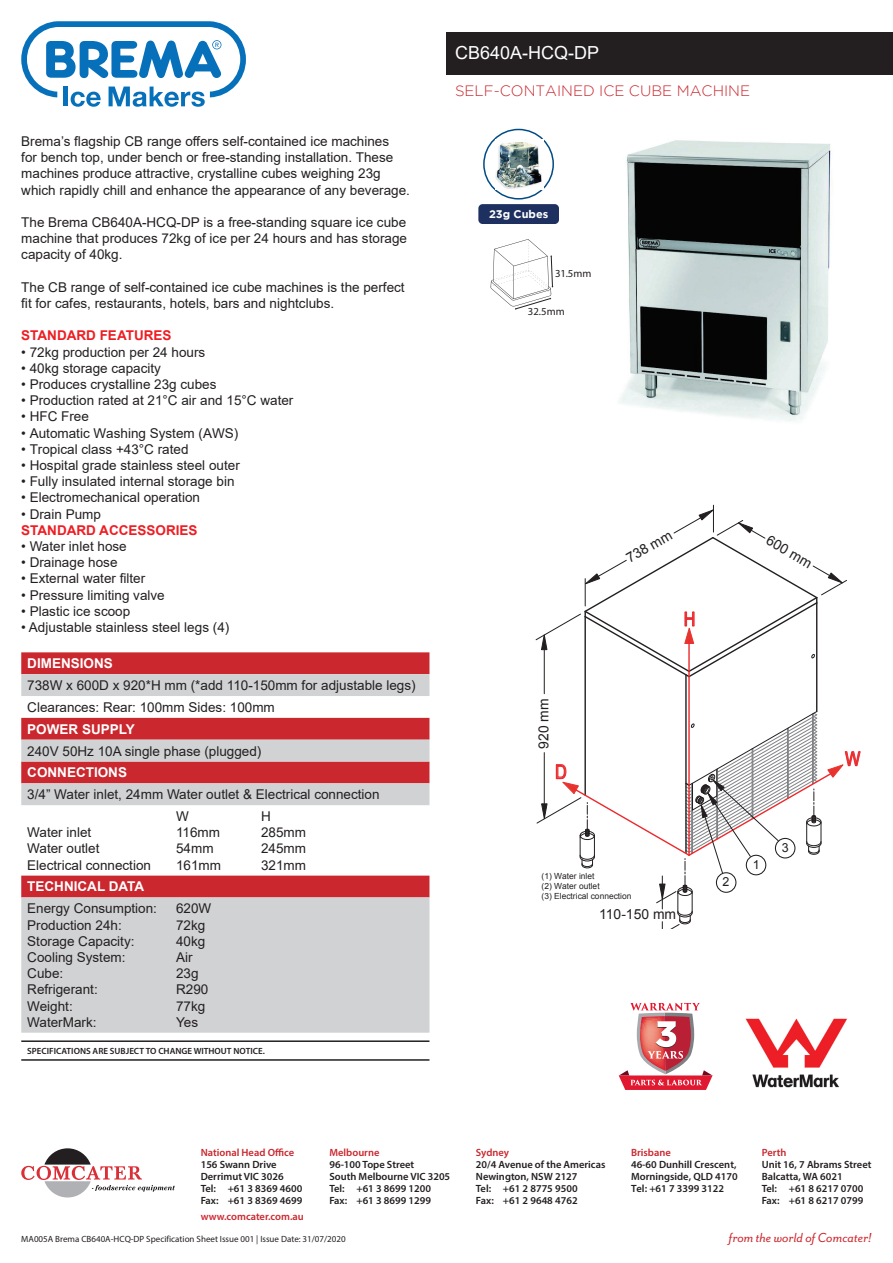
<style>
.page{position:relative;width:893px;height:1263px;background:#fff}
.page>*{position:absolute;margin:0;border:0;box-sizing:border-box;transform-origin:0 0}
.t1{font:19.65px "Arial Narrow";color:#ec2a2d}
.t2{font:18px "Arial";color:#fff}
.t3{font:300 15px "Gotham";color:#ca272e}
.t4{font:italic 15px "Mr Eaves San OT";color:#ca272e}
.t5{font:13.95px "Arial";color:#231f20}
.t6{font:13.5px/16.2px "Arial";color:#231f20}
.t7{font:700 13.5px "Arial";color:#fff}
.t8{font:700 13.5px "Arial";color:#ee1d23}
.t9{font:12.45px "Arial";color:#231f20}
.t10{font:700 11.1px "Gotham";color:#fff}
.t11{font:10.8px "Myriad Pro";color:#231f20}
.t12{font:600 10.5px/12px "Myriad Pro";color:#231f20}
.t13{font:600 10.5px "Myriad Pro";color:#ca272e}
.t14{font:9px "Myriad Pro";color:#231f20}
.t15{font:600 9px "Myriad Pro";color:#231f20}
.t16{font:8.4px/10.1px "Arial";color:#231f20}
</style>
<div class="page">
<svg style="left:21px;top:1148px;width:154px;height:49px"></svg>
<img style="left:619px;top:140px;width:212px;height:281px">
<div style="left:478px;top:204px;width:81px;height:20px;background:#1d305f;border-radius:4px"></div>
<svg style="left:21px;top:21px;width:225px;height:86px"></svg>
<div style="left:446px;top:32px;width:447px;height:42px;background:#231f20"></div>
<div style="left:21px;top:652px;width:408px;height:22px;background:#ca272e"></div>
<svg style="left:21px;top:674px;width:408px;height:359px;fill:#d1d2d4"></svg>
<hr style="left:21px;top:1040px;width:408px;height:2px;background:#231f20">
<hr style="left:21px;top:1059px;width:408px;height:2px;background:#231f20">
<img style="left:745px;top:1018px;width:102px;height:70px">
<div style="left:483px;top:129px;width:71px;height:71px;border:2px solid #004b84;border-radius:50%"></div>
<svg style="left:619px;top:1003px;width:94px;height:87px"></svg>
<img style="left:496px;top:139px;width:48px;height:51px">
<hr style="left:685px;top:675px;width:2px;height:178px;background:#231f20">
<hr style="left:584px;top:617px;width:2px;height:178px;background:#231f20">
<hr style="left:816px;top:603px;width:1px;height:108px;background:#231f20">
<hr style="left:544px;top:646px;width:1px;height:48px;background:#231f20">
<svg style="left:536px;top:505px;width:311px;height:173px"></svg>
<hr style="left:688px;top:640px;width:2px;height:159px;background:#ec2a2d">
<svg style="left:536px;top:710px;width:324px;height:218px"></svg>
<svg style="left:491px;top:239px;width:62px;height:71px"></svg>
<p class="t6" style="left:21px;top:133px;width:390px">Brema’s flagship CB range offers self-contained ice machines<br>for bench top, under bench or free-standing installation. These machines produce attractive, crystalline cubes weighing 23g which rapidly chill and enhance the appearance of any beverage.</p>
<p class="t6" style="left:21px;top:214px;width:387px;text-align:justify">The Brema CB640A-HCQ-DP is a free-standing square ice cube machine that produces 72kg of ice per 24 hours and has storage capacity of 40kg.</p>
<p class="t6" style="left:21px;top:279px;width:385px">The CB range of self-contained ice cube machines is the perfect fit for cafes, restaurants, hotels, bars and nightclubs.</p>
<p class="t8" style="left:21px;top:326px;width:152px">STANDARD FEATURES</p>
<p class="t6" style="left:21px;top:344px;width:186px">• 72kg production per 24 hours</p>
<p class="t6" style="left:21px;top:360px;width:141px">• 40kg storage capacity</p>
<p class="t6" style="left:21px;top:376px;width:197px">• Produces crystalline 23g cubes</p>
<p class="t6" style="left:21px;top:392px;width:274px">• Production rated at 21°C air and 15°C water</p>
<p class="t6" style="left:21px;top:408px;width:69px">• HFC Free</p>
<p class="t6" style="left:21px;top:425px;width:219px">• Automatic Washing System (AWS)</p>
<p class="t6" style="left:21px;top:441px;width:169px">• Tropical class +43°C rated</p>
<p class="t6" style="left:21px;top:457px;width:220px">• Hospital grade stainless steel outer</p>
<p class="t6" style="left:21px;top:473px;width:215px">• Fully insulated internal storage bin</p>
<p class="t6" style="left:21px;top:489px;width:180px">• Electromechanical operation</p>
<p class="t6" style="left:21px;top:506px;width:81px">• Drain Pump</p>
<p class="t8" style="left:21px;top:520px;width:178px">STANDARD ACCESSORIES</p>
<p class="t6" style="left:21px;top:538px;width:107px">• Water inlet hose</p>
<p class="t6" style="left:21px;top:554px;width:98px">• Drainage hose</p>
<p class="t6" style="left:21px;top:570px;width:126px">• External water filter</p>
<p class="t6" style="left:21px;top:587px;width:145px">• Pressure limiting valve</p>
<p class="t6" style="left:21px;top:603px;width:111px">• Plastic ice scoop</p>
<p class="t6" style="left:21px;top:619px;width:210px">• Adjustable stainless steel legs (4)</p>
<p class="t7" style="left:27px;top:654px;width:87px">DIMENSIONS</p>
<p class="t6" style="left:27px;top:674px;width:390px;line-height:21.9px">738W x 600D x 920*H mm (*add 110-150mm for adjustable legs)<br>Clearances: Rear: 100mm Sides: 100mm</p>
<p class="t7" style="left:27px;top:719px;width:109px">POWER SUPPLY</p>
<p class="t6" style="left:27px;top:743px;width:236px">240V 50Hz 10A single phase (plugged)</p>
<p class="t7" style="left:27px;top:763px;width:101px">CONNECTIONS</p>
<p class="t6" style="left:176px;top:783px;width:205px;line-height:21.9px;text-indent:-149px">3/4” Water inlet, 24mm Water outlet &amp; Electrical connection<br>W</p>
<p class="t6" style="left:261px;top:808px;width:11px">H</p>
<p class="t6" style="left:27px;top:824px;width:66px">Water inlet</p>
<p class="t6" style="left:176px;top:824px;width:46px">116mm</p>
<p class="t6" style="left:261px;top:824px;width:47px">285mm</p>
<p class="t6" style="left:27px;top:840px;width:74px">Water outlet</p>
<p class="t6" style="left:176px;top:840px;width:39px">54mm</p>
<p class="t6" style="left:261px;top:840px;width:47px">245mm</p>
<p class="t6" style="left:27px;top:857px;width:125px">Electrical connection</p>
<p class="t6" style="left:176px;top:857px;width:47px">161mm</p>
<p class="t6" style="left:261px;top:857px;width:47px">321mm</p>
<p class="t7" style="left:27px;top:877px;width:118px">TECHNICAL DATA</p>
<p class="t6" style="left:27px;top:900px;width:131px">Energy Consumption:</p>
<p class="t6" style="left:176px;top:900px;width:37px">620W</p>
<p class="t6" style="left:27px;top:916px;width:96px">Production 24h:</p>
<p class="t6" style="left:176px;top:916px;width:31px">72kg</p>
<p class="t6" style="left:27px;top:933px;width:109px">Storage Capacity:</p>
<p class="t6" style="left:176px;top:933px;width:31px">40kg</p>
<p class="t6" style="left:27px;top:949px;width:100px">Cooling System:</p>
<p class="t6" style="left:176px;top:949px;width:18px">Air</p>
<p class="t6" style="left:27px;top:965px;width:38px">Cube:</p>
<p class="t6" style="left:176px;top:965px;width:24px">23g</p>
<p class="t6" style="left:27px;top:981px;width:72px">Refrigerant:</p>
<p class="t6" style="left:176px;top:981px;width:34px">R290</p>
<p class="t6" style="left:27px;top:997px;width:47px">Weight:</p>
<p class="t6" style="left:176px;top:997px;width:31px">77kg</p>
<p class="t6" style="left:27px;top:1014px;width:71px">WaterMark:</p>
<p class="t6" style="left:176px;top:1014px;width:24px">Yes</p>
<p class="t15" style="left:27px;top:1045px;width:239px">SPECIFICATIONS ARE SUBJECT TO CHANGE WITHOUT NOTICE.</p>
<h2 class="t2" style="left:455px;top:40px;width:146px">CB640A-HCQ-DP</h2>
<p class="t3" style="left:455px;top:83px;width:297px">SELF-CONTAINED ICE CUBE MACHINE</p>
<p class="t10" style="left:489px;top:208px;width:61px">23g Cubes</p>
<p class="t11" style="left:555px;top:267px;width:38px">31.5mm</p>
<p class="t11" style="left:528px;top:304px;width:38px">32.5mm</p>
<p class="t5" style="left:623px;top:551px;width:52px;rotate:-30deg">738 mm</p>
<p class="t5" style="left:772px;top:531px;width:52px;rotate:30deg">600 mm</p>
<h1 class="t1" style="left:684px;top:605px;width:13px">H</h1>
<p class="t5" style="left:535px;top:749px;width:52px;rotate:-90deg">920 mm</p>
<h1 class="t1" style="left:555px;top:757px;width:13px">D</h1>
<p class="t16" style="left:542px;top:871px;width:91px">(1) Water inlet<br>(2) Water outlet<br>(3) Electrical connection</p>
<p class="t9" style="left:722px;top:874px;width:8px">2</p>
<p class="t5" style="left:599px;top:905px;width:78px">110-150 mm</p>
<p class="t9" style="left:753px;top:857px;width:8px">1</p>
<p class="t9" style="left:782px;top:840px;width:8px">3</p>
<h1 class="t1" style="left:845px;top:744px;width:17px">W</h1>
<p class="t13" style="left:201px;top:1146px;width:95px">National Head Office</p>
<p class="t12" style="left:201px;top:1158px;width:103px">156 Swann Drive<br>Derrimut VIC 3026<br>Tel: +61 3 8369 4600<br>Fax: +61 3 8369 4699</p>
<p class="t13" style="left:201px;top:1210px;width:105px">www.comcater.com.au</p>
<p class="t13" style="left:329px;top:1146px;width:52px">Melbourne</p>
<p class="t12" style="left:329px;top:1158px;width:122px">96-100 Tope Street<br>South Melbourne VIC 3205<br>Tel: +61 3 8699 1200<br>Fax: +61 3 8699 1299</p>
<p class="t14" style="left:21px;top:1234px;width:326px">MA005A Brema CB640A-HCQ-DP Specification Sheet Issue 001 | Issue Date: 31/07/2020</p>
<p class="t13" style="left:476px;top:1146px;width:35px">Sydney</p>
<p class="t12" style="left:476px;top:1158px;width:131px">20/4 Avenue of the Americas<br>Newington, NSW 2127<br>Tel: +61 2 8775 9500<br>Fax: +61 2 9648 4762</p>
<p class="t13" style="left:631px;top:1146px;width:41px">Brisbane</p>
<p class="t12" style="left:631px;top:1158px;width:108px">46-60 Dunhill Crescent,<br>Morningside, QLD 4170<br>Tel: +61 7 3399 3122</p>
<p class="t13" style="left:762px;top:1146px;width:26px">Perth</p>
<p class="t12" style="left:762px;top:1158px;width:111px">Unit 16, 7 Abrams Street<br>Balcatta, WA 6021<br>Tel: +61 8 6217 0700<br>Fax: +61 8 6217 0799</p>
<p class="t4" style="left:729px;top:1229px;width:144px">from the world of Comcater!</p>
</div>
